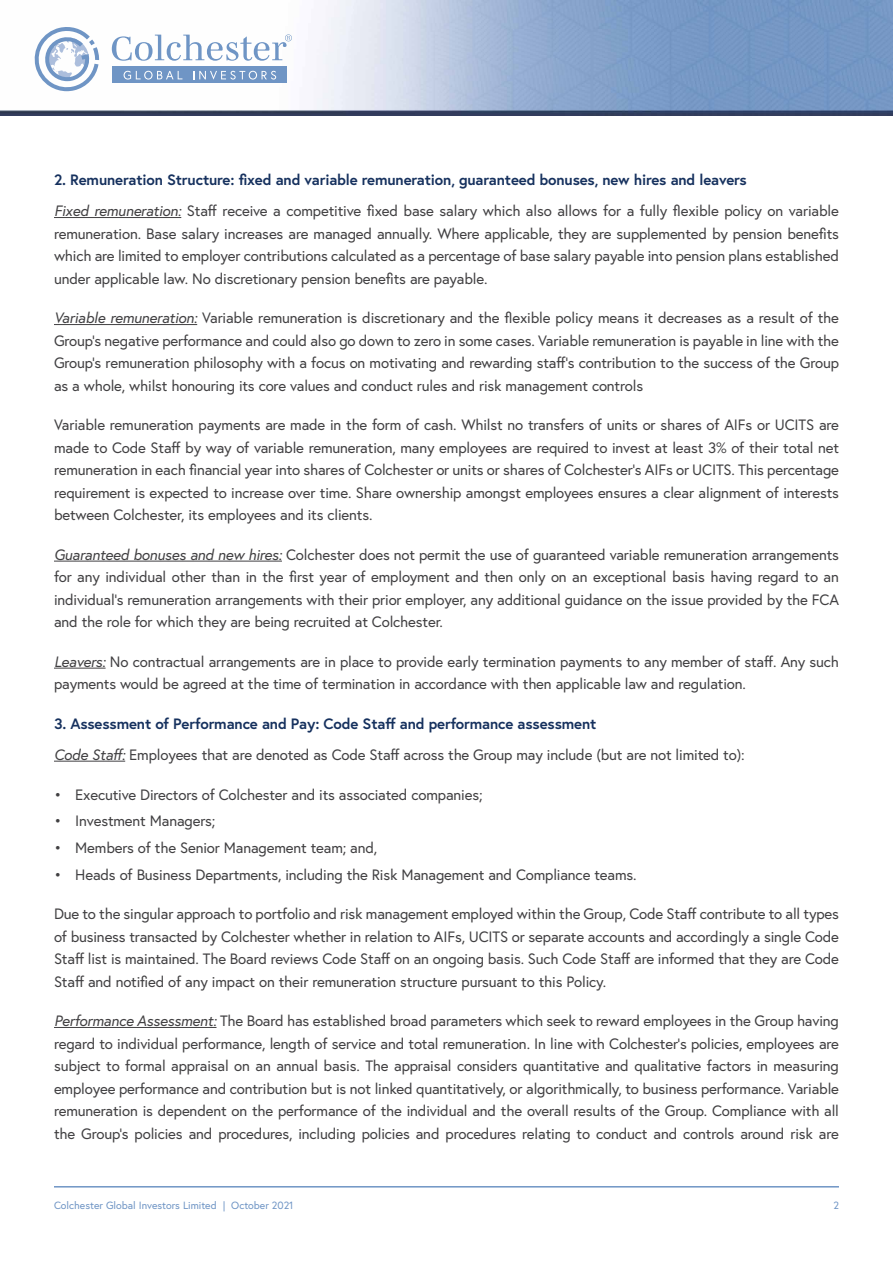
<style>
.page{position:relative;width:893px;height:1263px;background:#fff}
.page>*{position:absolute;margin:0;border:0;box-sizing:border-box;transform-origin:0 0}
.t1{font:15px/22.5px "Europa";letter-spacing:-.01em;color:#414042;text-align:justify}
.t2{font:700 15px/31px "Europa";letter-spacing:-.01em;color:#16315e}
.t3{font:10.5px "Europa";color:#6f95c5}
.s1{font-weight:400;font-style:italic;color:#414042}
.s2{font-weight:400;color:#414042}
.s3{font-style:italic}
.s4{font-weight:700;color:#16315e}
</style>
<div class="page">
<hr style="left:54px;top:1186px;width:785px;height:1px;background:#6f95c5">
<img style="left:0;top:0;width:893px;height:115px">
<div style="left:112px;top:67px;width:175px;height:16px;background:#6f95c5"></div>
<svg style="left:35px;top:27px;width:64px;height:64px"></svg>
<svg style="left:124px;top:71px;width:58px;height:9px"></svg>
<svg style="left:193px;top:71px;width:83px;height:9px"></svg>
<svg style="left:112px;top:34px;width:180px;height:27px"></svg>
<hr style="left:54px;top:217px;width:127px;height:1px;background:#414042">
<hr style="left:54px;top:324px;width:143px;height:1px;background:#414042">
<hr style="left:54px;top:561px;width:228px;height:1px;background:#414042">
<hr style="left:54px;top:668px;width:52px;height:1px;background:#414042">
<hr style="left:54px;top:761px;width:71px;height:1px;background:#414042">
<hr style="left:54px;top:1027px;width:162px;height:1px;background:#414042">
<p class="t2" style="left:54px;top:164px;width:786px">2. Remuneration Structure: fixed and variable remuneration, guaranteed bonuses, new hires and leavers<br><span class="s1">Fixed remuneration:</span> <span class="s2">Staff receive a competitive fixed base salary which also allows for a fully flexible policy on variable</span></p>
<p class="t1" style="left:54px;top:222px;width:786px">remuneration. Base salary increases are managed annually. Where applicable, they are supplemented by pension benefits which are limited to employer contributions calculated as a percentage of base salary payable into pension plans established under applicable law. No discretionary pension benefits are payable.</p>
<p class="t1" style="left:54px;top:307px;width:786px"><span class="s3">Variable remuneration:</span> Variable remuneration is discretionary and the flexible policy means it decreases as a result of the Group’s negative performance and could also go down to zero in some cases. Variable remuneration is payable in line with the Group’s remuneration philosophy with a focus on motivating and rewarding staff’s contribution to the success of the Group as a whole, whilst honouring its core values and conduct rules and risk management controls</p>
<p class="t1" style="left:54px;top:414px;width:787px">Variable remuneration payments are made in the form of cash. Whilst no transfers of units or shares of AIFs or UCITS are made to Code Staff by way of variable remuneration, many employees are required to invest at least 3% of their total net remuneration in each financial year into shares of Colchester or units or shares of Colchester’s AIFs or UCITS. This percentage requirement is expected to increase over time. Share ownership amongst employees ensures a clear alignment of interests between Colchester, its employees and its clients.</p>
<p class="t1" style="left:54px;top:543px;width:786px"><span class="s3">Guaranteed bonuses and new hires:</span> Colchester does not permit the use of guaranteed variable remuneration arrangements for any individual other than in the first year of employment and then only on an exceptional basis having regard to an individual’s remuneration arrangements with their prior employer, any additional guidance on the issue provided by the FCA and the role for which they are being recruited at Colchester.</p>
<p class="t1" style="left:54px;top:650px;width:786px"><span class="s3">Leavers:</span> No contractual arrangements are in place to provide early termination payments to any member of staff. Any such payments would be agreed at the time of termination in accordance with then applicable law and regulation.</p>
<p class="t1" style="left:54px;top:708px;width:692px;line-height:31px"><span class="s4">3. Assessment of Performance and Pay: Code Staff and performance assessment<br></span><span class="s3">Code Staff:</span> Employees that are denoted as Code Staff across the Group may include (but are not limited to):</p>
<p class="t1" style="left:54px;top:783px;width:430px">• Executive Directors of Colchester and its associated companies;</p>
<p class="t1" style="left:54px;top:809px;width:163px">• Investment Managers;</p>
<p class="t1" style="left:54px;top:836px;width:325px">• Members of the Senior Management team; and,</p>
<p class="t1" style="left:54px;top:863px;width:584px">• Heads of Business Departments, including the Risk Management and Compliance teams.</p>
<p class="t1" style="left:54px;top:902px;width:786px">Due to the singular approach to portfolio and risk management employed within the Group, Code Staff contribute to all types of business transacted by Colchester whether in relation to AIFs, UCITS or separate accounts and accordingly a single Code Staff list is maintained. The Board reviews Code Staff on an ongoing basis. Such Code Staff are informed that they are Code Staff and notified of any impact on their remuneration structure pursuant to this Policy.</p>
<p class="t1" style="left:54px;top:1009px;width:786px"><span class="s3">Performance Assessment:</span> The Board has established broad parameters which seek to reward employees in the Group having regard to individual performance, length of service and total remuneration. In line with Colchester’s policies, employees are subject to formal appraisal on an annual basis. The appraisal considers quantitative and qualitative factors in measuring employee performance and contribution but is not linked quantitatively, or algorithmically, to business performance. Variable remuneration is dependent on the performance of the individual and the overall results of the Group. Compliance with all the Group’s policies and procedures, including policies and procedures relating to conduct and controls around risk are</p>
<p class="t3" style="left:54px;top:1198px;width:241px">Colchester Global Investors Limited | October 2021</p>
<p class="t3" style="left:833px;top:1198px;width:7px">2</p>
</div>
